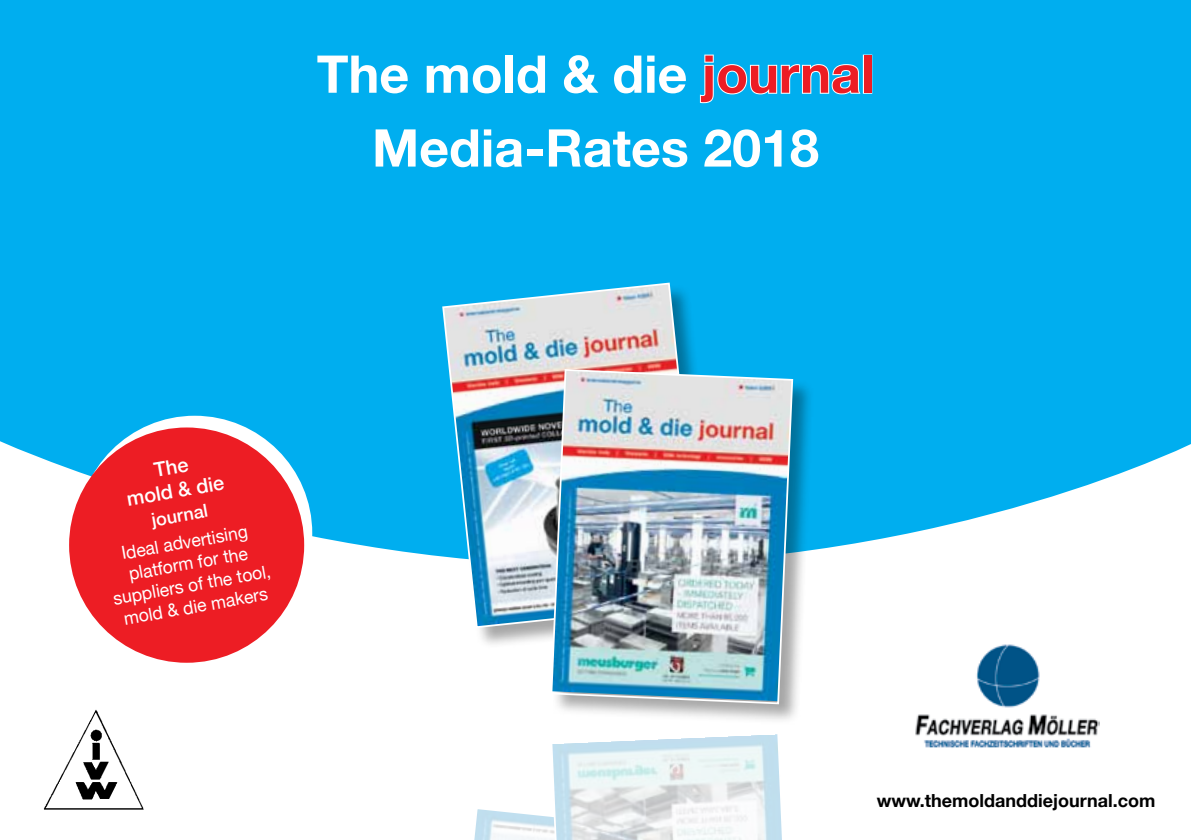
<style>
.page{position:relative;width:1191px;height:840px;background:#fff}
.page>*{position:absolute;margin:0;border:0;box-sizing:border-box;transform-origin:0 0}
.t1{font:700 52px/73.8px "Helvetica Neue";color:#fff;text-align:center}
.t2{font:500 20px/24px "Helvetica Neue";color:#fff;text-align:center}
.t3{font:18px/21.6px "Helvetica Neue";color:#fff;text-align:center}
.t4{font:700 18px "Helvetica Neue";color:#000}
.t5{font:500 18px "Helvetica Neue";color:#fff}
.s1{color:#ed1d24}
</style>
<div class="page">
<div style="left:0;top:0;width:1191px;height:565px;background:#00aeef"></div>
<div style="left:443px;top:283px;width:282px;height:366px;background:#000;opacity:.35"></div>
<img style="left:441px;top:281px;width:263px;height:347px">
<div style="left:551px;top:370px;width:264px;height:355px;background:#000;opacity:.35"></div>
<img style="left:549px;top:368px;width:245px;height:336px">
<img style="left:915px;top:644px;width:184px;height:104px">
<div style="left:77px;top:415px;width:235px;height:235px;background:#fff;border-radius:50%"></div>
<div style="left:69px;top:427px;width:235px;height:235px;background:#ed1d24;border-radius:50%"></div>
<svg style="left:699px;top:54px;width:163px;height:50px"></svg>
<div style="left:863px;top:55px;width:9px;height:39px;border:2px solid #fff"></div>
<svg style="left:474px;top:734px;width:308px;height:105px"></svg>
<img style="left:43px;top:709px;width:101px;height:101px">
<h1 class="t1" style="left:317px;top:39px;width:559px">The mold &amp; die <span class="s1">journal<br></span>Media-Rates 2018</h1>
<p class="t2" style="left:120px;top:462px;width:100px;rotate:-10deg">The<br>mold &amp; die</p>
<p class="t5" style="left:149px;top:505px;width:58px;rotate:-10deg">journal</p>
<p class="t3" style="left:104px;top:546px;width:161px;rotate:-10deg">Ideal advertising platform for the suppliers of the tool, mold &amp; die makers</p>
<p class="t4" style="left:876px;top:786px;width:280px">www.themoldanddiejournal.com</p>
</div>
